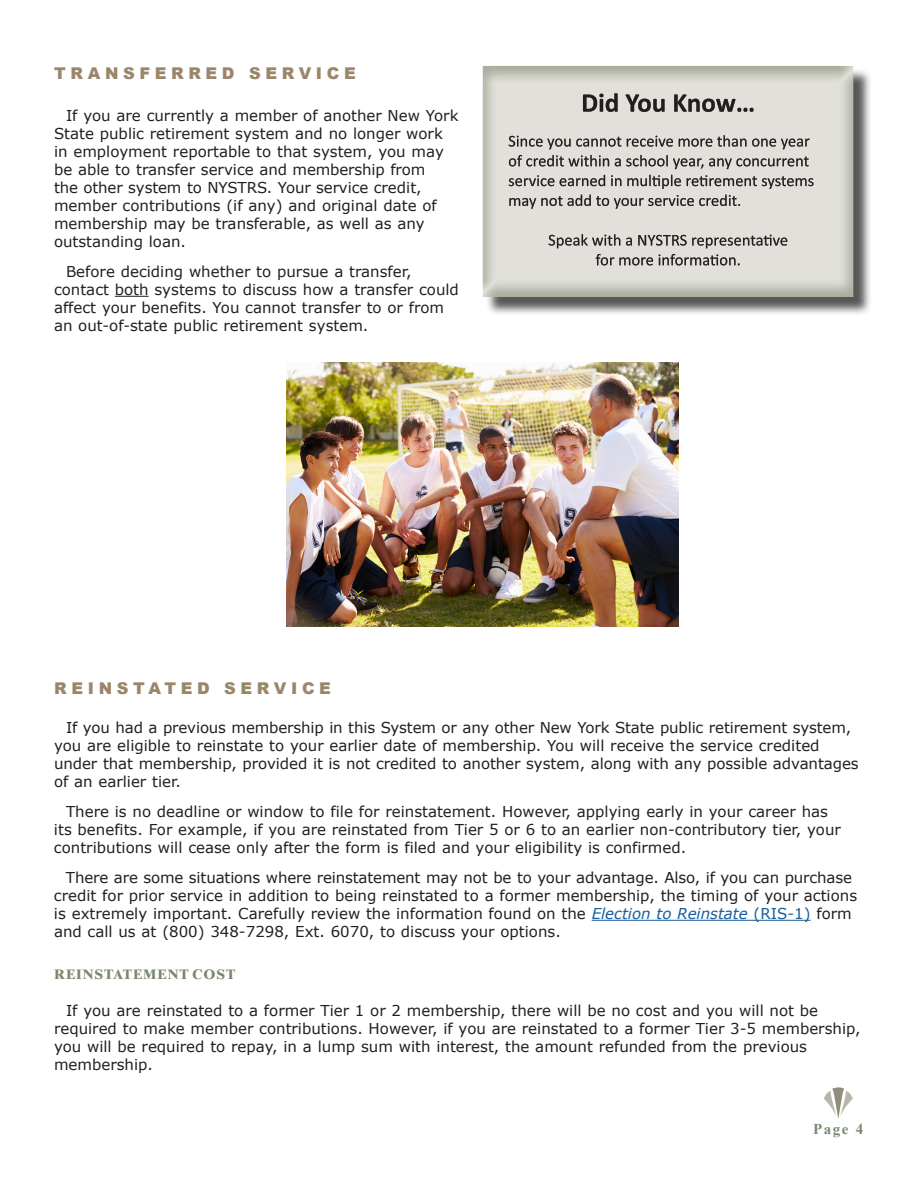
<style>
.page{position:relative;width:918px;height:1188px;background:#fff}
.page>*{position:absolute;margin:0;border:0;box-sizing:border-box;transform-origin:0 0}
.t1{font:700 19.5px "Times New Roman";letter-spacing:.05em;color:#79886d}
.t2{font:900 16.2px "Arial";letter-spacing:.285em;color:#9b866b}
.t3{font:15px/18px "Verdana";color:#231f20}
.t4{font:700 15px "Times New Roman";color:#79886d}
.s1{font-style:italic;color:#175d9e}
.s2{color:#175d9e}
</style>
<div class="page">
<hr style="left:115px;top:296px;width:34px;height:1px;background:#231f20">
<img style="left:286px;top:363px;width:392px;height:263px">
<div style="left:485px;top:68px;width:387px;height:248px;background:#231f20;opacity:.75"></div>
<div style="left:480px;top:64px;width:376px;height:236px;background:#79886d;opacity:.5"></div>
<hr style="left:592px;top:920px;width:219px;height:1px;background:#175d9e">
<svg style="left:824px;top:1087px;width:29px;height:31px"></svg>
<h2 class="t2" style="left:54px;top:61px;width:303px">TRANSFERRED SERVICE</h2>
<p class="t3" style="left:54px;top:106px;width:406px;text-indent:12px">If you are currently a member of another New York State public retirement system and no longer work in employment reportable to that system, you may be able to transfer service and membership from<br>the other system to NYSTRS. Your service credit, member contributions (if any) and original date of membership may be transferable, as well as any outstanding loan.</p>
<p class="t3" style="left:54px;top:262px;width:407px;text-indent:12px">Before deciding whether to pursue a transfer, contact both systems to discuss how a transfer could affect your benefits. You cannot transfer to or from an out-of-state public retirement system.</p>
<h2 class="t2" style="left:54px;top:676px;width:278px">REINSTATED SERVICE</h2>
<p class="t3" style="left:54px;top:718px;width:806px;text-indent:12px">If you had a previous membership in this System or any other New York State public retirement system, you are eligible to reinstate to your earlier date of membership. You will receive the service credited under that membership, provided it is not credited to another system, along with any possible advantages of an earlier tier.</p>
<p class="t3" style="left:54px;top:802px;width:788px;text-indent:12px">There is no deadline or window to file for reinstatement. However, applying early in your career has its benefits. For example, if you are reinstated from Tier 5 or 6 to an earlier non-contributory tier, your contributions will cease only after the form is filed and your eligibility is confirmed.</p>
<p class="t3" style="left:54px;top:868px;width:805px;text-indent:12px">There are some situations where reinstatement may not be to your advantage. Also, if you can purchase credit for prior service in addition to being reinstated to a former membership, the timing of your actions is extremely important. Carefully review the information found on the <span class="s1">Election to Reinstate</span> <span class="s2">(RIS-1)</span> form and call us at (800) 348-7298, Ext. 6070, to discuss your options.</p>
<h2 class="t1" style="left:54px;top:959px;width:183px">ReinstateMent cost</h2>
<p class="t3" style="left:54px;top:1002px;width:808px;text-indent:12px">If you are reinstated to a former Tier 1 or 2 membership, there will be no cost and you will not be required to make member contributions. However, if you are reinstated to a former Tier 3-5 membership, you will be required to repay, in a lump sum with interest, the amount refunded from the previous membership.</p>
<p class="t4" style="left:813px;top:1118px;width:51px">Page 4</p>
</div>
